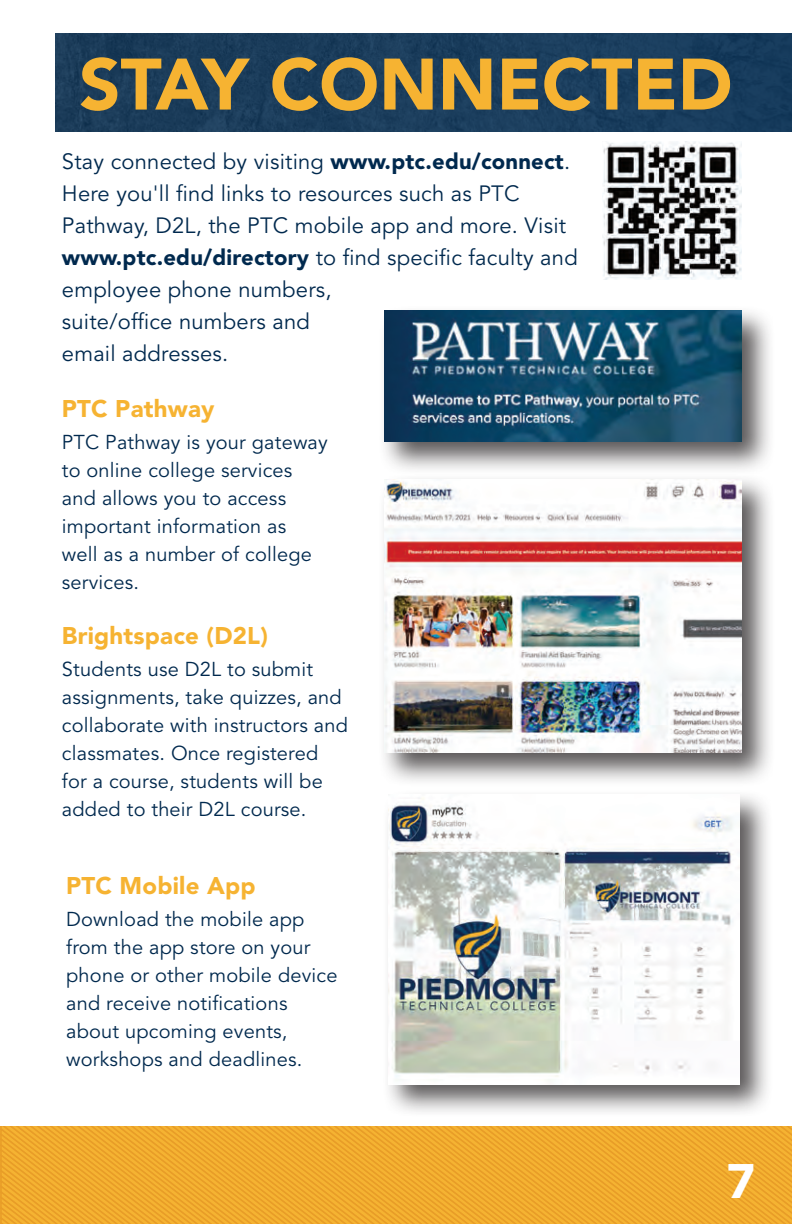
<style>
.page{position:relative;width:792px;height:1224px;background:#fff}
.page>*{position:absolute;margin:0;border:0;box-sizing:border-box;transform-origin:0 0}
.t1{font:900 72px "Avenir LT Std";color:#f6b332}
.t2{font:900 48px "Avenir LT Std";color:#fff}
.t3{font:900 24px "Avenir LT Std";letter-spacing:.01em;color:#f6b332}
.t4{font:22px/32px "Avenir LT Std";letter-spacing:.01em;color:#00294e}
.t5{font:20px/28px "Avenir LT Std";letter-spacing:.01em;color:#00294e}
.s1{font-weight:900}
</style>
<div class="page">
<svg style="left:1px;top:1126px;width:791px;height:98px;background:#efa92d"></svg>
<div style="left:56px;top:33px;width:736px;height:98px;background:#1a3d5c"></div>
<img style="left:603px;top:141px;width:139px;height:139px">
<div style="left:382px;top:788px;width:392px;height:330px;background:#231f20;opacity:.75"></div>
<img style="left:388px;top:795px;width:352px;height:289px">
<div style="left:378px;top:304px;width:398px;height:172px;background:#231f20;opacity:.75"></div>
<img style="left:385px;top:311px;width:357px;height:130px">
<div style="left:378px;top:473px;width:398px;height:314px;background:#231f20;opacity:.75"></div>
<img style="left:385px;top:480px;width:357px;height:273px">
<h1 class="t1" style="left:79px;top:41px;width:655px">STAY CONNECTED</h1>
<p class="t4" style="left:62px;top:146px;width:517px">Stay connected by visiting <span class="s1">www.ptc.edu/connect</span>.<br>Here you'll find links to resources such as PTC Pathway, D2L, the PTC mobile app and more. Visit <span class="s1">www.ptc.edu/directory</span> to find specific faculty and employee phone numbers,<br>suite/office numbers and<br>email addresses.</p>
<p class="t3" style="left:62px;top:394px;width:154px">PTC Pathway</p>
<p class="t5" style="left:62px;top:428px;width:267px">PTC Pathway is your gateway to online college services and allows you to access important information as<br>well as a number of college services.</p>
<p class="t3" style="left:62px;top:621px;width:208px">Brightspace (D2L)</p>
<p class="t5" style="left:62px;top:656px;width:288px">Students use D2L to submit assignments, take quizzes, and collaborate with instructors and classmates. Once registered for a course, students will be added to their D2L course.</p>
<p class="t3" style="left:66px;top:871px;width:191px">PTC Mobile App</p>
<p class="t5" style="left:66px;top:905px;width:273px">Download the mobile app from the app store on your phone or other mobile device and receive notifications about upcoming events, workshops and deadlines.</p>
<h2 class="t2" style="left:727px;top:1153px;width:30px">7</h2>
</div>
